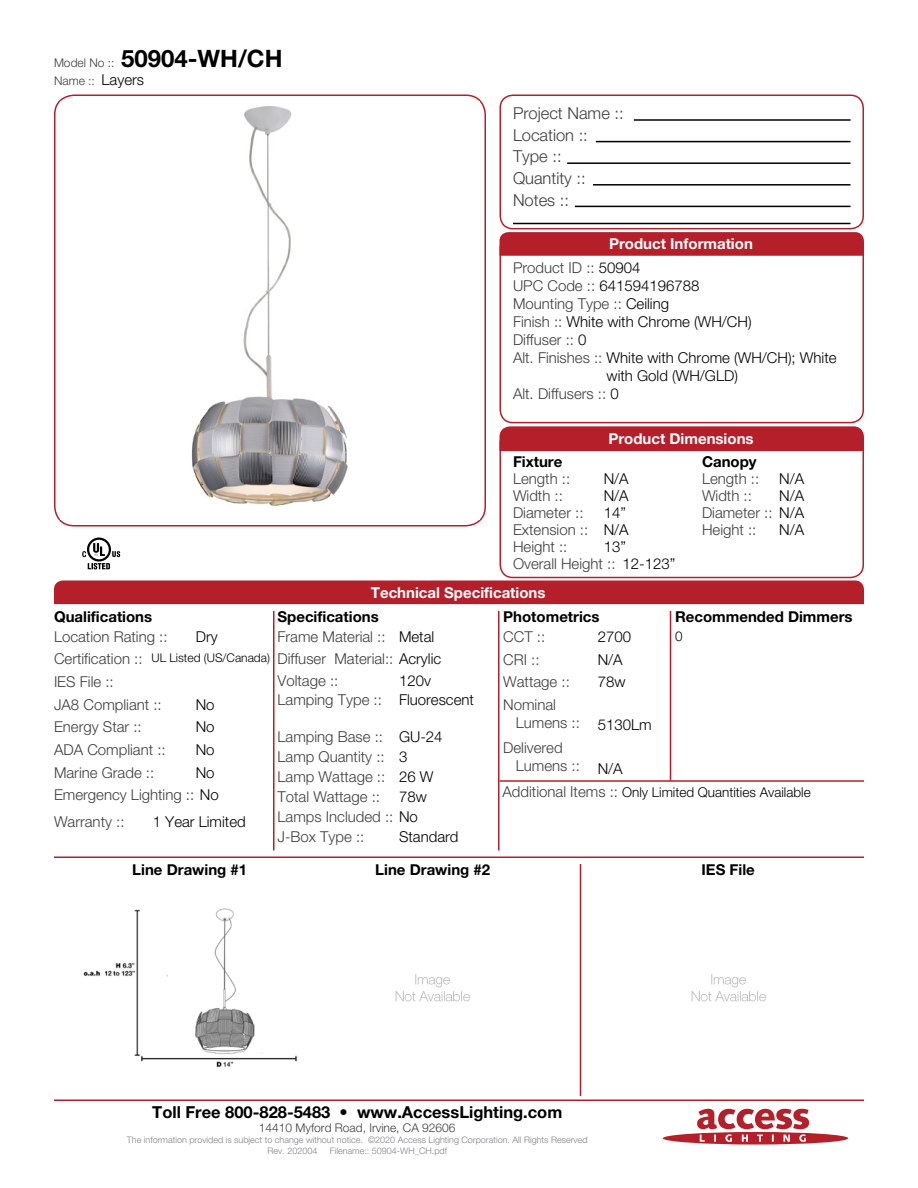
<style>
.page{position:relative;width:918px;height:1188px;background:#fff}
.page>*{position:absolute;margin:0;border:0;box-sizing:border-box;transform-origin:0 0}
.t1{font:700 24px "Helvetica Neue LT Std";color:#000001}
.Left_Justify{font:300 16.5px "Helvetica Neue LT Std";color:#3e3e3f}
.t2{font:700 16.5px "Helvetica Neue LT Std";color:#000001}
.Left_Justify-2{font:300 15px/18px "Helvetica Neue LT Std";color:#3e3e3f}
.Left_Justify-3{font:300 15px/18px "Helvetica Neue LT Std";color:#000001;text-align:center}
.Left_Justify-4{font:700 15px "Helvetica Neue LT Std";color:#000001}
.t3{font:700 15px "Helvetica Neue LT Std";color:#fff}
.Left_Justify-5{font:300 13.5px "Helvetica Neue LT Std";color:#000001}
.t4{font:300 12px "Helvetica Neue LT Std";color:#3e3e3f}
.Left_Justify-6{font:300 12px "Helvetica Neue LT Std";color:#000001}
.t5{font:300 9px "Helvetica Neue LT Std";color:#808285}
.s1{font-weight:300;font-size:12px;color:#3e3e3f}
.s2{font-size:15px;color:#000001}
.s3{color:#000001}
.s4{color:#3e3e3f}
.s5{font-size:15px;color:#3e3e3f}
</style>
<div class="page">
<svg style="left:663px;top:1109px;width:185px;height:36px"></svg>
<div style="left:499px;top:94px;width:365px;height:135px;border:2px solid #b41f2a;border-radius:13px"></div>
<div style="left:499px;top:235px;width:365px;height:188px;border:2px solid #b41f2a;border-radius:13px"></div>
<div style="left:499px;top:430px;width:365px;height:148px;border:2px solid #b41f2a;border-radius:13px"></div>
<hr style="left:634px;top:119px;width:217px;height:2px;background:#000001">
<hr style="left:596px;top:141px;width:254px;height:1px;background:#000001">
<hr style="left:593px;top:184px;width:258px;height:2px;background:#000001">
<hr style="left:567px;top:162px;width:283px;height:2px;background:#000001">
<hr style="left:575px;top:206px;width:275px;height:1px;background:#000001">
<hr style="left:513px;top:223px;width:337px;height:1px;background:#000001">
<svg style="left:500px;top:232px;width:364px;height:24px;background:#b5232d"></svg>
<div style="left:500px;top:426px;width:364px;height:25px;background:#b41f2a"></div>
<div style="left:54px;top:580px;width:810px;height:24px;background:#b41f2a"></div>
<hr style="left:54px;top:856px;width:810px;height:2px;background:#b41f2a">
<hr style="left:54px;top:1100px;width:810px;height:1px;background:#b41f2a">
<hr style="left:670px;top:611px;width:1px;height:170px;background:#b41f2a">
<hr style="left:580px;top:864px;width:1px;height:232px;background:#b41f2a">
<hr style="left:498px;top:611px;width:2px;height:239px;background:#b41f2a">
<hr style="left:273px;top:611px;width:1px;height:239px;background:#b41f2a">
<div style="left:54px;top:94px;width:432px;height:432px;border:2px solid #b41f2a;border-radius:20px"></div>
<hr style="left:500px;top:780px;width:364px;height:2px;background:#b41f2a">
<img style="left:61px;top:106px;width:418px;height:414px">
<svg style="left:82px;top:538px;width:39px;height:32px"></svg>
<img style="left:83px;top:908px;width:215px;height:160px">
<img style="left:395px;top:974px;width:75px;height:28px">
<img style="left:691px;top:974px;width:75px;height:28px">
<p class="t1" style="left:54px;top:44px;width:230px"><span class="s1">Model No ::</span> 50904-WH/CH</p>
<p class="t4" style="left:54px;top:73px;width:92px">Name :: <span class="s2">Layers</span></p>
<p class="Left_Justify" style="left:513px;top:103px;width:112px">Project Name ::</p>
<p class="Left_Justify" style="left:513px;top:125px;width:76px">Location ::</p>
<p class="Left_Justify" style="left:513px;top:146px;width:50px">Type ::</p>
<p class="Left_Justify" style="left:513px;top:168px;width:74px">Quantity ::</p>
<p class="Left_Justify" style="left:513px;top:190px;width:57px">Notes ::</p>
<p class="t3" style="left:609px;top:235px;width:145px">Product Information</p>
<p class="Left_Justify-2" style="left:513px;top:259px;width:129px">Product ID :: <span class="s3">50904</span></p>
<p class="Left_Justify-3" style="left:513px;top:277px;width:188px"><span class="s4">UPC Code ::</span> 641594196788</p>
<p class="Left_Justify-2" style="left:513px;top:295px;width:158px">Mounting Type :: <span class="s3">Ceiling</span></p>
<p class="Left_Justify-3" style="left:513px;top:313px;width:240px"><span class="s4">Finish ::</span> White with Chrome (WH/CH)</p>
<p class="Left_Justify-2" style="left:513px;top:331px;width:75px">Diffuser :: <span class="s3">0</span></p>
<p class="Left_Justify-3" style="left:513px;top:349px;width:325px"><span class="s4">Alt. Finishes ::</span> White with Chrome (WH/CH); White with Gold (WH/GLD)</p>
<p class="Left_Justify-2" style="left:513px;top:385px;width:107px">Alt. Diffusers :: <span class="s3">0</span></p>
<p class="t3" style="left:608px;top:429px;width:147px">Product Dimensions</p>
<p class="Left_Justify-4" style="left:513px;top:453px;width:51px">Fixture</p>
<p class="Left_Justify-4" style="left:702px;top:453px;width:56px">Canopy</p>
<p class="Left_Justify-2" style="left:513px;top:470px;width:59px">Length ::</p>
<p class="Left_Justify-3" style="left:604px;top:470px;width:27px">N/A</p>
<p class="Left_Justify-2" style="left:702px;top:470px;width:59px">Length ::</p>
<p class="Left_Justify-3" style="left:779px;top:470px;width:27px">N/A</p>
<p class="Left_Justify-2" style="left:513px;top:487px;width:51px">Width ::</p>
<p class="Left_Justify-2" style="left:513px;top:537px;width:56px">Height ::</p>
<p class="Left_Justify-3" style="left:604px;top:487px;width:27px">N/A</p>
<p class="Left_Justify-3" style="left:604px;top:537px;width:24px">13”</p>
<p class="Left_Justify-3" style="left:779px;top:487px;width:27px">N/A</p>
<p class="Left_Justify-2" style="left:702px;top:487px;width:51px">Width ::</p>
<p class="Left_Justify-3" style="left:604px;top:503px;width:24px">14”</p>
<p class="Left_Justify-2" style="left:702px;top:503px;width:104px">Diameter :: <span class="s3">N/A</span></p>
<p class="Left_Justify-3" style="left:604px;top:520px;width:27px">N/A</p>
<p class="Left_Justify-3" style="left:779px;top:520px;width:27px">N/A</p>
<p class="Left_Justify-2" style="left:513px;top:503px;width:72px">Diameter ::</p>
<p class="Left_Justify-2" style="left:513px;top:520px;width:77px">Extension ::</p>
<p class="Left_Justify-2" style="left:702px;top:520px;width:56px">Height ::</p>
<p class="Left_Justify-2" style="left:513px;top:554px;width:104px">Overall Height ::</p>
<p class="Left_Justify-3" style="left:622px;top:554px;width:54px">12-123”</p>
<p class="t3" style="left:371px;top:583px;width:176px">Technical Specifications</p>
<p class="Left_Justify-4" style="left:54px;top:607px;width:100px">Qualifications</p>
<p class="Left_Justify-4" style="left:503px;top:607px;width:98px">Photometrics</p>
<p class="Left_Justify-4" style="left:675px;top:607px;width:179px">Recommended Dimmers</p>
<p class="Left_Justify-4" style="left:278px;top:607px;width:103px">Specifications</p>
<p class="Left_Justify-2" style="left:54px;top:627px;width:115px">Location Rating ::</p>
<p class="Left_Justify-2" style="left:503px;top:627px;width:43px">CCT ::</p>
<p class="Left_Justify-2" style="left:503px;top:650px;width:38px">CRI ::</p>
<p class="Left_Justify-2" style="left:503px;top:673px;width:68px">Wattage ::</p>
<p class="Left_Justify-2" style="left:516px;top:695px;width:66px;text-indent:-13px">Nominal<br>Lumens ::</p>
<p class="Left_Justify-2" style="left:516px;top:738px;width:66px;text-indent:-13px">Delivered<br>Lumens ::</p>
<p class="Left_Justify-3" style="left:196px;top:627px;width:23px">Dry</p>
<p class="Left_Justify-3" style="left:598px;top:627px;width:35px">2700</p>
<p class="Left_Justify-5" style="left:675px;top:628px;width:9px">0</p>
<p class="Left_Justify-3" style="left:598px;top:650px;width:27px">N/A</p>
<p class="Left_Justify-3" style="left:598px;top:673px;width:29px">78w</p>
<p class="Left_Justify-3" style="left:598px;top:716px;width:55px">5130Lm</p>
<p class="Left_Justify-3" style="left:598px;top:759px;width:27px">N/A</p>
<p class="Left_Justify-2" style="left:278px;top:627px;width:110px">Frame Material ::</p>
<p class="Left_Justify-2" style="left:278px;top:671px;width:62px">Voltage ::</p>
<p class="Left_Justify-3" style="left:399px;top:627px;width:37px">Metal</p>
<p class="Left_Justify-3" style="left:399px;top:671px;width:33px">120v</p>
<p class="Left_Justify-2" style="left:54px;top:650px;width:90px">Certification ::</p>
<p class="Left_Justify-2" style="left:54px;top:695px;width:109px">JA8 Compliant ::</p>
<p class="Left_Justify-6" style="left:152px;top:651px;width:120px">UL Listed (US/Canada)</p>
<p class="Left_Justify-3" style="left:196px;top:695px;width:20px">No</p>
<p class="Left_Justify-3" style="left:196px;top:718px;width:20px">No</p>
<p class="Left_Justify-3" style="left:196px;top:740px;width:20px">No</p>
<p class="Left_Justify-3" style="left:196px;top:763px;width:20px">No</p>
<p class="Left_Justify-2" style="left:278px;top:650px;width:165px">Diffuser Material:: <span class="s3">Acrylic</span></p>
<p class="Left_Justify-2" style="left:278px;top:691px;width:106px">Lamping Type ::</p>
<p class="Left_Justify-2" style="left:278px;top:727px;width:107px">Lamping Base ::</p>
<p class="Left_Justify-2" style="left:278px;top:747px;width:109px">Lamp Quantity ::</p>
<p class="Left_Justify-2" style="left:278px;top:767px;width:109px">Lamp Wattage ::</p>
<p class="Left_Justify-2" style="left:278px;top:787px;width:104px">Total Wattage ::</p>
<p class="Left_Justify-2" style="left:278px;top:808px;width:142px">Lamps Included :: <span class="s3">No</span></p>
<p class="Left_Justify-2" style="left:278px;top:828px;width:88px">J-Box Type ::</p>
<p class="Left_Justify-2" style="left:54px;top:673px;width:61px">IES File ::</p>
<p class="Left_Justify-2" style="left:54px;top:718px;width:89px">Energy Star ::</p>
<p class="Left_Justify-2" style="left:54px;top:740px;width:113px">ADA Compliant ::</p>
<p class="Left_Justify-2" style="left:54px;top:763px;width:102px">Marine Grade ::</p>
<p class="Left_Justify-2" style="left:54px;top:786px;width:166px">Emergency Lighting :: <span class="s3">No</span></p>
<p class="Left_Justify-3" style="left:399px;top:691px;width:77px">Fluorescent</p>
<p class="Left_Justify-3" style="left:399px;top:727px;width:45px">GU-24</p>
<p class="Left_Justify-3" style="left:399px;top:747px;width:10px">3</p>
<p class="Left_Justify-3" style="left:399px;top:767px;width:36px">26 W</p>
<p class="Left_Justify-3" style="left:399px;top:787px;width:29px">78w</p>
<p class="Left_Justify-5" style="left:502px;top:784px;width:310px"><span class="s5">Additional Items ::</span> Only Limited Quantities Available</p>
<p class="Left_Justify-2" style="left:54px;top:813px;width:72px">Warranty ::</p>
<p class="Left_Justify-3" style="left:153px;top:813px;width:95px">1 Year Limited</p>
<p class="Left_Justify-3" style="left:399px;top:828px;width:61px">Standard</p>
<p class="Left_Justify-4" style="left:132px;top:860px;width:116px">Line Drawing #1</p>
<p class="Left_Justify-4" style="left:375px;top:860px;width:116px">Line Drawing #2</p>
<p class="Left_Justify-4" style="left:702px;top:860px;width:55px">IES File</p>
<p class="t2" style="left:152px;top:1101px;width:412px">Toll Free 800-828-5483 • www.AccessLighting.com</p>
<p class="t4" style="left:259px;top:1120px;width:198px">14410 Myford Road, Irvine, CA 92606</p>
<p class="t5" style="left:127px;top:1134px;width:462px">The information provided is subject to change without notice. ©2020 Access Lighting Corporation. All Rights Reserved</p>
<p class="t5" style="left:267px;top:1145px;width:51px">Rev. 202004</p>
<p class="t5" style="left:330px;top:1145px;width:119px">Filename:: 50904-WH_CH.pdf</p>
</div>
